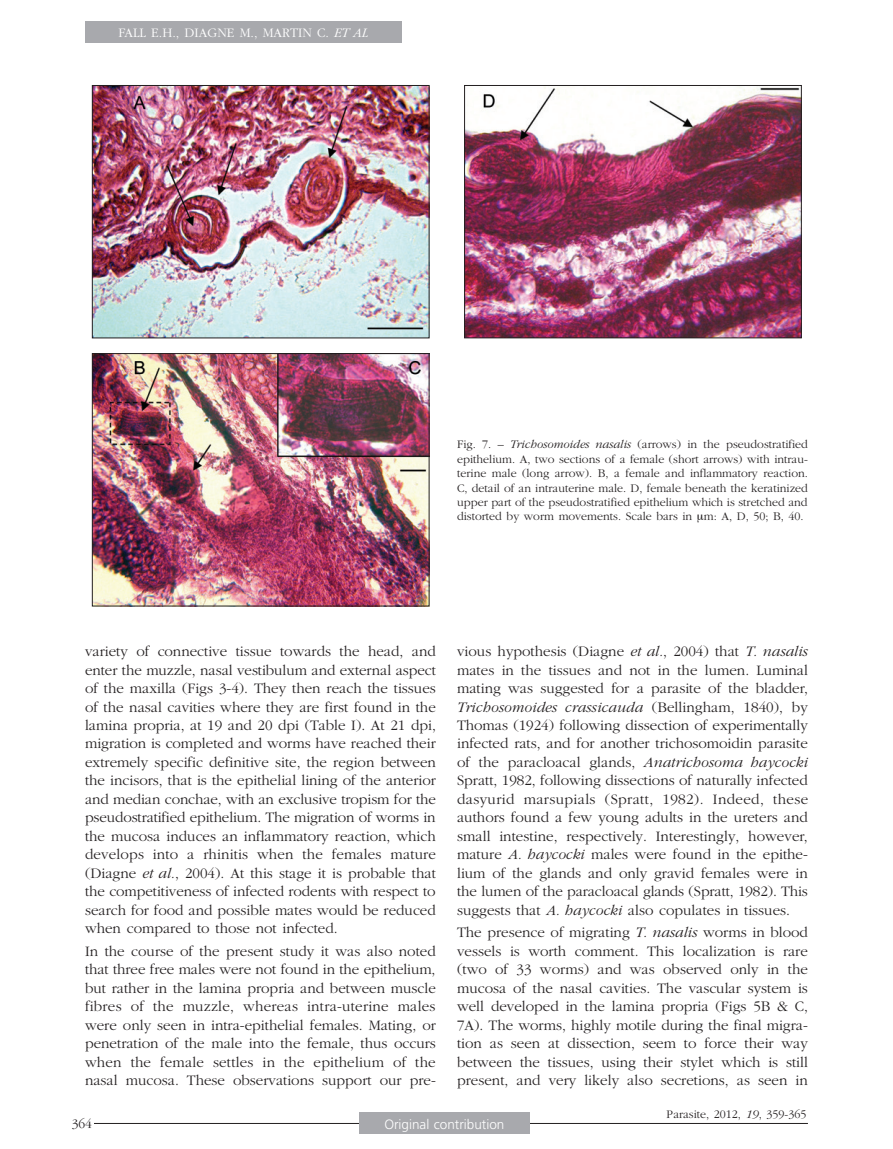
<style>
.page{position:relative;width:893px;height:1149px;background:#fff}
.page>*{position:absolute;margin:0;border:0;box-sizing:border-box;transform-origin:0 0}
.t1{font:300 15px/18.5px "Garamond";color:#231f20;text-align:justify}
.t2{font:300 13.5px "Garamond";color:#fff}
.t3{font:300 13.5px "Frutiger";color:#fff}
.t4{font:300 13.5px "Garamond";color:#231f20}
.t5{font:300 12px/14.4px "Garamond";color:#231f20;text-align:justify}
.s1{font-style:italic}
</style>
<div class="page">
<div style="left:85px;top:21px;width:316px;height:22px;background:#a8a9ad"></div>
<hr style="left:85px;top:1122px;width:723px;height:1px;background:#231f20">
<div style="left:64px;top:1106px;width:30px;height:23px;background:#fff"></div>
<div style="left:359px;top:1112px;width:170px;height:21px;background:#a8a9ad"></div>
<img style="left:94px;top:87px;width:333px;height:249px">
<div style="left:92px;top:85px;width:337px;height:253px;border:1px solid #231f20"></div>
<img style="left:466px;top:87px;width:334px;height:249px">
<div style="left:464px;top:85px;width:338px;height:253px;border:1px solid #231f20"></div>
<img style="left:94px;top:355px;width:333px;height:249px">
<div style="left:92px;top:353px;width:337px;height:253px;border:1px solid #231f20"></div>
<p class="t2" style="left:118px;top:26px;width:251px">FALL E.H., DIAGNE M., MARTIN C. <span class="s1">ET AL</span></p>
<p class="t5" style="left:457px;top:437px;width:352px">Fig. 7. – <span class="s1">Trichosomoides nasalis</span> (arrows) in the pseudostratified epithelium. A, two sections of a female (short arrows) with intrau&shy;terine male (long arrow). B, a female and inflammatory reaction.<br>C, detail of an intrauterine male. D, female beneath the keratinized upper part of the pseudostratified epithelium which is stretched and distorted by worm movements. Scale bars in m: A, D, 50; B, 40.</p>
<p class="t1" style="left:85px;top:642px;width:353px">variety of connective tissue towards the head, and enter the muzzle, nasal vestibulum and external aspect of the maxilla (Figs 3-4). They then reach the tissues of the nasal cavities where they are first found in the lamina propria, at 19 and 20 dpi (Table I). At 21 dpi, migration is completed and worms have reached their extremely specific definitive site, the region between the incisors, that is the epithelial lining of the anterior and median conchae, with an exclusive tropism for the pseudostratified epithelium. The migration of worms in the mucosa induces an inflammatory reaction, which develops into a rhinitis when the females mature (Diagne <span class="s1">et al.</span>, 2004). At this stage it is probable that the competitiveness of infected rodents with respect to search for food and possible mates would be reduced when compared to those not infected.</p>
<p class="t1" style="left:85px;top:941px;width:352px">In the course of the present study it was also noted that three free males were not found in the epithelium, but rather in the lamina propria and between muscle fibres of the muzzle, whereas intra-uterine males were only seen in intra-epithelial females. Mating, or penetration of the male into the female, thus occurs when the female settles in the epithelium of the nasal mucosa. These observations support our pre-</p>
<p class="t1" style="left:457px;top:642px;width:353px">vious hypothesis (Diagne <span class="s1">et al.</span>, 2004) that <span class="s1">T. nasalis </span>mates in the tissues and not in the lumen. Luminal mating was suggested for a parasite of the bladder, <span class="s1">Trichosomoides crassicauda</span> (Bellingham, 1840), by Thomas (1924) following dissection of experimentally infected rats, and for another trichosomoidin parasite of the paracloacal glands, <span class="s1">Anatrichosoma haycocki </span>Spratt, 1982, following dissections of naturally infected dasyurid marsupials (Spratt, 1982). Indeed, these authors found a few young adults in the ureters and small intestine, respectively. Interestingly, however, mature <span class="s1">A. haycocki</span> males were found in the epithe&shy;lium of the glands and only gravid females were in the lumen of the paracloacal glands (Spratt, 1982). This suggests that <span class="s1">A. haycocki</span> also copulates in tissues.</p>
<p class="t1" style="left:457px;top:923px;width:352px">The presence of migrating <span class="s1">T. nasalis</span> worms in blood vessels is worth comment. This localization is rare (two of 33 worms) and was observed only in the mucosa of the nasal cavities. The vascular system is well developed in the lamina propria (Figs 5B &amp; C, 7A). The worms, highly motile during the final migra&shy;tion as seen at dissection, seem to force their way between the tissues, using their stylet which is still present, and very likely also secretions, as seen in</p>
<p class="t4" style="left:72px;top:1116px;width:22px">364</p>
<p class="t3" style="left:384px;top:1116px;width:122px">Original contribution</p>
<p class="t5" style="left:667px;top:1106px;width:141px">Parasite, 2012, <span class="s1">19</span>, 359-365</p>
</div>
